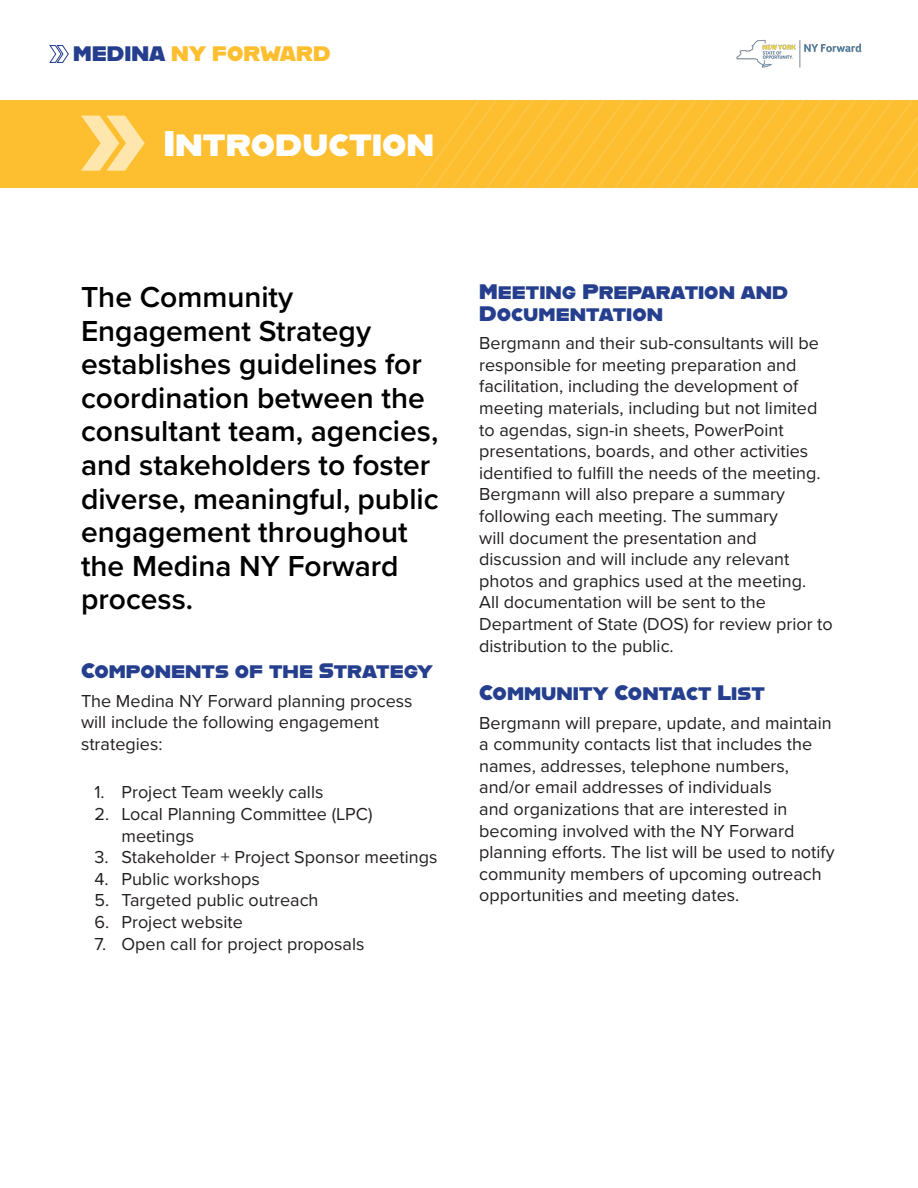
<style>
.page{position:relative;width:918px;height:1188px;background:#fff}
.page>*{position:absolute;margin:0;border:0;box-sizing:border-box;transform-origin:0 0}
.t1{font:35.55px "Alfarn";color:#fff}
._1_-_Large_Intro_Tex{font:600 30px/33.6px "Proxima Nova";color:#000}
._2_-_Header_1{font:21px/21.6px "Alfarn";color:#253f8e}
.t2{font:21px "Alfarn";color:#fdbf30}
._4_-_Body_Text{font:18px/21.6px "Proxima Nova";color:#231f20}
.s1{color:#253f8e}
</style>
<div class="page">
<svg style="left:49px;top:45px;width:20px;height:18px"></svg>
<img style="left:736px;top:39px;width:126px;height:29px">
<div style="left:0;top:100px;width:31px;height:88px;background:#fdbf30"></div>
<svg style="left:31px;top:100px;width:886px;height:88px;background:#fdbf31"></svg>
<svg style="left:917px;top:100px;width:1px;height:88px"></svg>
<svg style="left:81px;top:116px;width:64px;height:55px;background:#fdd577"></svg>
<p class="t2" style="left:73px;top:41px;width:259px"><span class="s1">MEDINA</span> NY FORWARD</p>
<p class="t1" style="left:163px;top:123px;width:272px">Introduction</p>
<p class="_1_-_Large_Intro_Tex" style="left:81px;top:280px;width:359px">The Community<br>Engagement Strategy establishes guidelines for coordination between the consultant team, agencies, and stakeholders to foster diverse, meaningful, public engagement throughout the Medina NY Forward process.</p>
<p class="_2_-_Header_1" style="left:81px;top:659px;width:354px">Components of the Strategy</p>
<p class="_4_-_Body_Text" style="left:81px;top:689px;width:333px">The Medina NY Forward planning process will include the following engagement strategies:</p>
<p class="_4_-_Body_Text" style="left:94px;top:781px;width:230px">1. Project Team weekly calls</p>
<p class="_4_-_Body_Text" style="left:122px;top:802px;width:253px;text-indent:-27px">2. Local Planning Committee (LPC) meetings</p>
<p class="_4_-_Body_Text" style="left:94px;top:846px;width:344px">3. Stakeholder + Project Sponsor meetings</p>
<p class="_4_-_Body_Text" style="left:94px;top:867px;width:167px">4. Public workshops</p>
<p class="_4_-_Body_Text" style="left:94px;top:889px;width:226px">5. Targeted public outreach</p>
<p class="_4_-_Body_Text" style="left:94px;top:910px;width:150px">6. Project website</p>
<p class="_4_-_Body_Text" style="left:94px;top:932px;width:271px">7. Open call for project proposals</p>
<p class="_2_-_Header_1" style="left:479px;top:280px;width:310px">Meeting Preparation and<br>Documentation</p>
<p class="_4_-_Body_Text" style="left:479px;top:332px;width:355px">Bergmann and their sub-consultants will be responsible for meeting preparation and facilitation, including the development of meeting materials, including but not limited to agendas, sign-in sheets, PowerPoint presentations, boards, and other activities identified to fulfill the needs of the meeting.<br>Bergmann will also prepare a summary following each meeting. The summary<br>will document the presentation and discussion and will include any relevant photos and graphics used at the meeting.<br>All documentation will be sent to the Department of State (DOS) for review prior to distribution to the public.</p>
<p class="_2_-_Header_1" style="left:479px;top:681px;width:287px">Community Contact List</p>
<p class="_4_-_Body_Text" style="left:479px;top:711px;width:357px">Bergmann will prepare, update, and maintain a community contacts list that includes the names, addresses, telephone numbers, and/or email addresses of individuals<br>and organizations that are interested in becoming involved with the NY Forward planning efforts. The list will be used to notify community members of upcoming outreach opportunities and meeting dates.</p>
</div>
